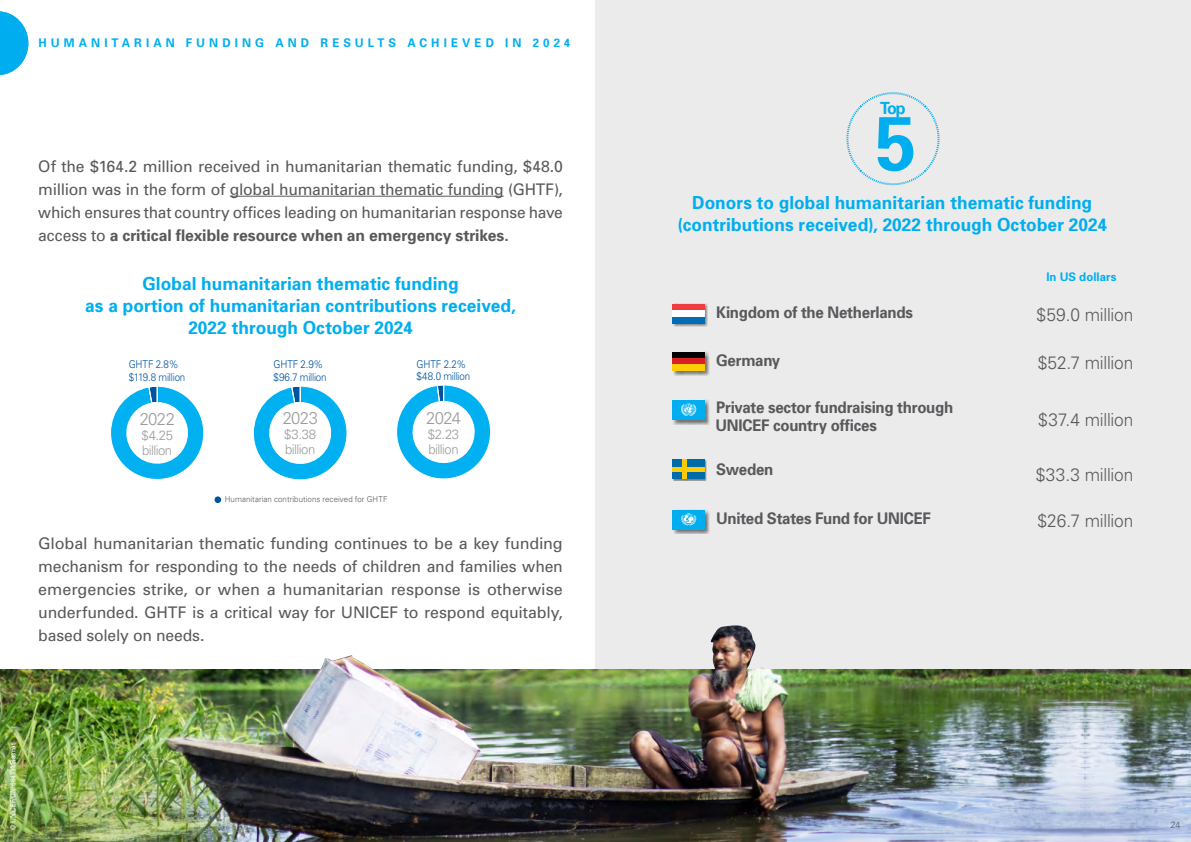
<style>
.page{position:relative;width:1191px;height:842px;background:#fff}
.page>*{position:absolute;margin:0;border:0;box-sizing:border-box;transform-origin:0 0}
.t1{font:700 76.7px "Univers";color:#00aeef;scale:.96 1}
.t2{font:700 18px/22px "Univers";color:#00aeef;text-align:center;scale:.96 1}
.t3{font:300 18px "Univers";letter-spacing:-.005em;color:#58595b;scale:.96 1}
.t4{font:300 17px "Univers";letter-spacing:-.025em;color:#58595b}
.t5{font:700 16.8px "Univers";color:#00aeef;scale:.96 1}
.t6{font:16px/23px "Univers";letter-spacing:-.01em;color:#58595b;text-align:justify}
.t7{font:700 16px/17.8px "Univers";letter-spacing:-.02em;color:#58595b;scale:.94 1}
.t8{font:300 13.3px/15.2px "Univers";letter-spacing:-.04em;color:#58595b}
.t9{font:700 12px "Univers";letter-spacing:.35em;color:#00aeef;scale:.96 1}
.t10{font:700 11.9px "Univers";color:#00aeef;scale:.96 1}
.t11{font:300 10.9px/12.4px "Univers";letter-spacing:-.025em;color:#00539f;scale:.9 1}
.t12{font:300 9px "Univers";color:#58595b}
.t13{font:300 8.2px "Univers";color:#58595b;scale:.96 1}
.t14{font:7px "Univers";letter-spacing:.01em;color:#fff;scale:.9 1}
.s1{font-weight:700}
</style>
<div class="page">
<div style="left:595px;top:0;width:596px;height:842px;background:#ebebec"></div>
<img style="left:0;top:669px;width:1084px;height:173px">
<img style="left:1084px;top:669px;width:107px;height:173px">
<img style="left:709px;top:625px;width:60px;height:47px">
<img style="left:313px;top:655px;width:80px;height:26px">
<svg style="left:0;top:11px;width:28px;height:64px"></svg>
<div style="left:214px;top:496px;width:8px;height:8px;background:#00539f;border-radius:50%"></div>
<div style="left:213px;top:495px;width:9px;height:9px;border:1px solid #fff;border-radius:50%"></div>
<hr style="left:230px;top:196px;width:274px;height:1px;background:#58595b">
<svg style="left:846px;top:92px;width:94px;height:94px"></svg>
<div style="left:672px;top:303px;width:35px;height:23px;background:#000;opacity:.5"></div>
<div style="left:673px;top:304px;width:32px;height:6px;background:#ef3e42"></div>
<div style="left:673px;top:317px;width:32px;height:7px;background:#006bb6"></div>
<div style="left:673px;top:310px;width:32px;height:7px;background:#fff"></div>
<div style="left:672px;top:351px;width:37px;height:24px;background:#000;opacity:.5"></div>
<div style="left:673px;top:352px;width:32px;height:19px;background:#000101"></div>
<svg style="left:673px;top:358px;width:32px;height:7px"></svg>
<div style="left:673px;top:365px;width:32px;height:6px;background:#fdce07"></div>
<div style="left:672px;top:399px;width:37px;height:26px;background:#000;opacity:.5"></div>
<div style="left:673px;top:400px;width:32px;height:20px;background:#00aeef"></div>
<svg style="left:681px;top:403px;width:15px;height:13px"></svg>
<div style="left:673px;top:459px;width:33px;height:22px;background:#818182"></div>
<div style="left:673px;top:459px;width:32px;height:20px;background:#006ba9"></div>
<hr style="left:683px;top:459px;width:4px;height:20px;background:#fdcc09">
<hr style="left:673px;top:467px;width:32px;height:4px;background:#fdcc09">
<div style="left:672px;top:509px;width:37px;height:25px;background:#000;opacity:.5"></div>
<div style="left:673px;top:510px;width:32px;height:20px;background:#00aeef"></div>
<svg style="left:681px;top:513px;width:15px;height:13px"></svg>
<svg style="left:396px;top:385px;width:95px;height:94px"></svg>
<svg style="left:110px;top:386px;width:94px;height:94px"></svg>
<svg style="left:253px;top:386px;width:94px;height:94px"></svg>
<p class="t9" style="left:39px;top:35px;width:176px">Hu mani tari an Fun</p>
<p class="t9" style="left:222px;top:35px;width:205px">din g an d Re su lts Achie</p>
<p class="t9" style="left:462px;top:35px;width:54px">ved in</p>
<p class="t9" style="left:533px;top:35px;width:41px">2024</p>
<p class="t6" style="left:38px;top:154px;width:526px">Of the $164.2 million received in humanitarian thematic funding, $48.0 million was in the form of global humanitarian thematic funding (GHTF), which ensures that country offices leading on humanitarian response have access to <span class="s1">a critical flexible resource when an emergency strikes.</span></p>
<p class="t2" style="left:85px;top:272px;width:450px">Global humanitarian thematic funding<br>as a portion of humanitarian contributions received,<br>2022 through October 2024</p>
<p class="t11" style="left:129px;top:358px;width:64px">GHTF 2.8% $119.8 million</p>
<p class="t4" style="left:139px;top:409px;width:37px">2022</p>
<p class="t8" style="left:141px;top:427px;width:33px">$4.25 billion</p>
<p class="t11" style="left:273px;top:358px;width:60px">GHTF 2.9% $96.7 million</p>
<p class="t4" style="left:282px;top:408px;width:37px">2023</p>
<p class="t8" style="left:284px;top:426px;width:33px">$3.38 billion</p>
<p class="t13" style="left:225px;top:494px;width:155px">H umanitarian contributions received for GHT</p>
<p class="t13" style="left:383px;top:494px;width:6px">F</p>
<p class="t11" style="left:416px;top:358px;width:61px">GHTF 2.2% $48.0 million</p>
<p class="t4" style="left:426px;top:408px;width:37px">2024</p>
<p class="t8" style="left:428px;top:426px;width:33px">$2.23 billion</p>
<p class="t6" style="left:38px;top:531px;width:526px">Global humanitarian thematic funding continues to be a key funding mechanism for responding to the needs of children and families when emergencies strike, or when a humanitarian response is otherwise underfunded. GHTF is a critical way for UNICEF to respond equitably, based solely on needs.</p>
<p class="t14" style="left:9px;top:830px;width:98px;rotate:-90deg">© UNICEF/UNI664711/Rasnat</p>
<p class="t5" style="left:880px;top:97px;width:28px">Top</p>
<h1 class="t1" style="left:875px;top:94px;width:44px">5</h1>
<p class="t2" style="left:677px;top:191px;width:449px">Donors to global humanitarian thematic funding (contributions received), 2022 through October 2024</p>
<p class="t10" style="left:1046px;top:269px;width:75px">In US dollars</p>
<p class="t7" style="left:716px;top:303px;width:211px">Kingdom of the Netherlands</p>
<p class="t3" style="left:1036px;top:304px;width:102px">$59.0 million</p>
<p class="t7" style="left:716px;top:350px;width:70px">Germany</p>
<p class="t3" style="left:1037px;top:352px;width:101px">$52.7 million</p>
<p class="t7" style="left:715px;top:398px;width:254px">Private sector fundraising through<br>UNICEF country offices</p>
<p class="t3" style="left:1038px;top:408px;width:100px">$37.4 million</p>
<p class="t7" style="left:716px;top:460px;width:62px">Sweden</p>
<p class="t3" style="left:1035px;top:463px;width:103px">$33.3 million</p>
<p class="t7" style="left:716px;top:509px;width:230px">United States Fund for UNICEF</p>
<p class="t3" style="left:1037px;top:510px;width:101px">$26.7 million</p>
<p class="t12" style="left:1170px;top:820px;width:12px">24</p>
</div>
